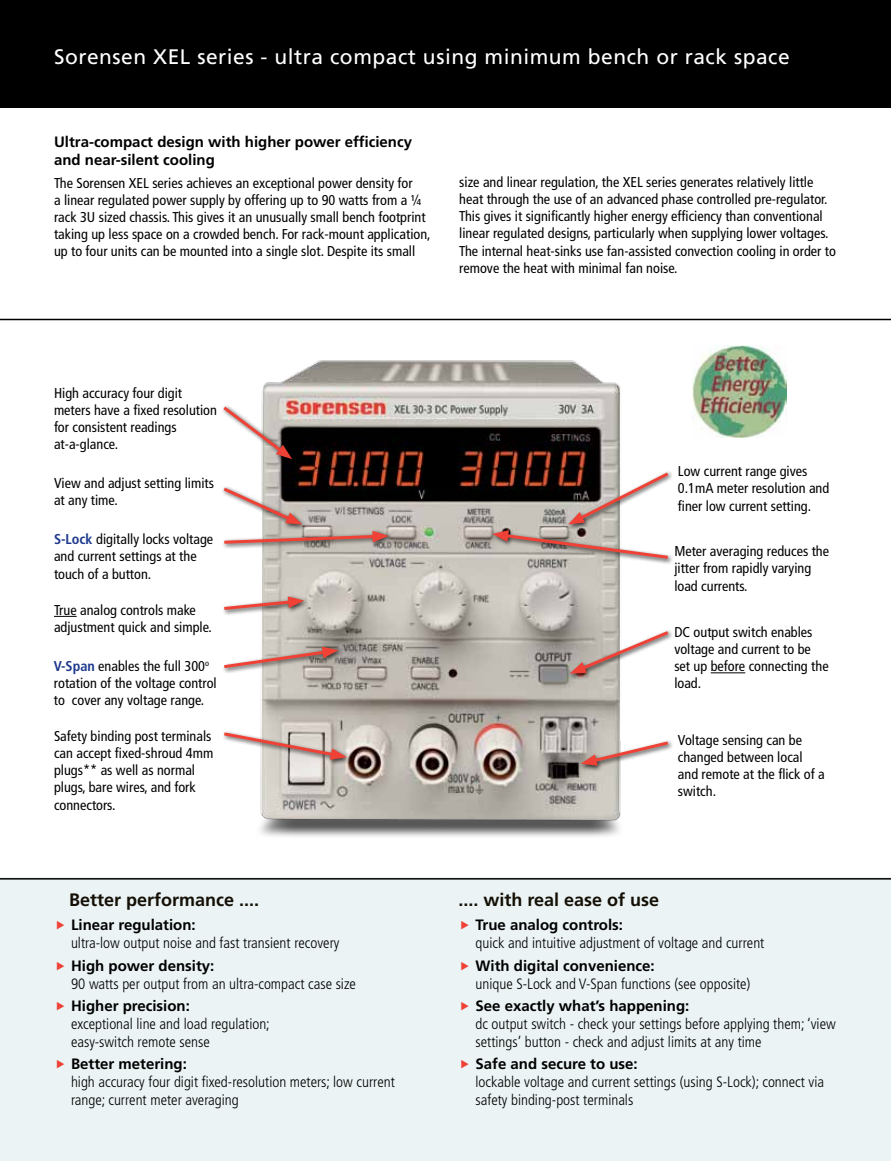
<style>
.page{position:relative;width:891px;height:1161px;background:#fff}
.page>*{position:absolute;margin:0;border:0;box-sizing:border-box;transform-origin:0 0}
.t1{font:21px "Frutiger LT Std";letter-spacing:.025em;color:#fff}
.t2{font:700 18px "Frutiger LT Std";color:#141006}
.t3{font:300 condensed 15px/18px "Frutiger LT Std";color:#000}
.t4{font:700 15px/18px "Frutiger LT Std";color:#000}
.t5{font:condensed 14.25px/17.1px "Frutiger LT Std";color:#000}
.s1{font-weight:700;color:#1e398d}
</style>
<div class="page">
<div style="left:0;top:878px;width:891px;height:283px;background:#ebf3f4"></div>
<div style="left:0;top:0;width:891px;height:108px;background:#000"></div>
<img style="left:693px;top:346px;width:93px;height:92px">
<hr style="left:711px;top:672px;width:34px;height:1px;background:#000">
<svg style="left:54px;top:616px;width:23px;height:1px"></svg>
<img style="left:260px;top:360px;width:361px;height:477px">
<div style="left:565px;top:469px;width:108px;height:61px;background:#000;opacity:.75"></div>
<div style="left:489px;top:527px;width:184px;height:37px;background:#000;opacity:.8"></div>
<svg style="left:492px;top:470px;width:180px;height:91px"></svg>
<div style="left:567px;top:628px;width:106px;height:51px;background:#000;opacity:.8"></div>
<svg style="left:570px;top:629px;width:102px;height:45px"></svg>
<div style="left:578px;top:739px;width:95px;height:33px;background:#000;opacity:.8"></div>
<svg style="left:581px;top:739px;width:90px;height:27px"></svg>
<div style="left:220px;top:403px;width:77px;height:61px;background:#000;opacity:.75"></div>
<svg style="left:220px;top:404px;width:72px;height:55px"></svg>
<div style="left:221px;top:485px;width:86px;height:45px;background:#000;opacity:.75"></div>
<svg style="left:221px;top:485px;width:81px;height:40px"></svg>
<div style="left:221px;top:528px;width:172px;height:21px;background:#000;opacity:.75"></div>
<svg style="left:221px;top:531px;width:168px;height:14px;background:#c49993"></svg>
<div style="left:221px;top:593px;width:88px;height:22px;background:#000;opacity:.75"></div>
<svg style="left:221px;top:596px;width:83px;height:16px"></svg>
<div style="left:221px;top:644px;width:123px;height:29px;background:#000;opacity:.75"></div>
<svg style="left:221px;top:647px;width:118px;height:23px"></svg>
<div style="left:221px;top:730px;width:131px;height:36px;background:#000;opacity:.75"></div>
<svg style="left:221px;top:730px;width:126px;height:30px"></svg>
<hr style="left:0;top:319px;width:891px;height:1px;background:#000">
<hr style="left:0;top:878px;width:891px;height:2px;background:#000">
<h1 class="t1" style="left:54px;top:44px;width:737px">Sorensen XEL series - ultra compact using minimum bench or rack space</h1>
<p class="t4" style="left:54px;top:133px;width:360px">Ultra-compact design with higher power efficiency and near-silent cooling</p>
<p class="t5" style="left:54px;top:174px;width:378px">The Sorensen XEL series achieves an exceptional power density for<br>a linear regulated power supply by offering up to 90 watts from a ¼ rack 3U sized chassis. This gives it an unusually small bench footprint taking up less space on a crowded bench. For rack-mount application, up to four units can be mounted into a single slot. Despite its small</p>
<p class="t5" style="left:459px;top:174px;width:378px">size and linear regulation, the XEL series generates relatively little heat through the use of an advanced phase controlled pre-regulator.<br>This gives it significantly higher energy efficiency than conventional linear regulated designs, particularly when supplying lower voltages.<br>The internal heat-sinks use fan-assisted convection cooling in order to remove the heat with minimal fan noise.</p>
<p class="t5" style="left:54px;top:384px;width:165px">High accuracy four digit meters have a fixed resolution for consistent readings at-a-glance.</p>
<p class="t5" style="left:54px;top:475px;width:162px">View and adjust setting limits at any time.</p>
<p class="t5" style="left:54px;top:531px;width:161px"><span class="s1">S-Lock</span> digitally locks voltage and current settings at the touch of a button.</p>
<p class="t5" style="left:54px;top:601px;width:159px">True analog controls make adjustment quick and simple.</p>
<p class="t5" style="left:54px;top:657px;width:164px"><span class="s1">V-Span</span> enables the full 300<sup>o </sup>rotation of the voltage control to cover any voltage range.</p>
<p class="t5" style="left:54px;top:728px;width:161px">Safety binding post terminals can accept fixed-shroud 4mm plugs** as well as normal plugs, bare wires, and fork connectors.</p>
<p class="t2" style="left:69px;top:889px;width:192px">Better performance ....</p>
<p class="t4" style="left:71px;top:916px;width:126px">Linear regulation:</p>
<p class="t3" style="left:71px;top:934px;width:270px">ultra-low output noise and fast transient recovery</p>
<p class="t4" style="left:71px;top:957px;width:145px">High power density:</p>
<p class="t3" style="left:71px;top:975px;width:286px">90 watts per output from an ultra-compact case size</p>
<p class="t4" style="left:71px;top:997px;width:120px">Higher precision:</p>
<p class="t3" style="left:71px;top:1015px;width:200px">exceptional line and load regulation; easy-switch remote sense</p>
<p class="t4" style="left:71px;top:1055px;width:117px">Better metering:</p>
<p class="t3" style="left:71px;top:1073px;width:325px">high accuracy four digit fixed-resolution meters; low current range; current meter averaging</p>
<p class="t5" style="left:678px;top:463px;width:153px">Low current range gives<br>0.1mA meter resolution and finer low current setting.</p>
<p class="t5" style="left:674px;top:543px;width:156px">Meter averaging reduces the jitter from rapidly varying load currents.</p>
<p class="t5" style="left:674px;top:624px;width:156px">DC output switch enables voltage and current to be set up before connecting the load.</p>
<p class="t5" style="left:678px;top:732px;width:148px">Voltage sensing can be changed between local and remote at the flick of a switch.</p>
<p class="t2" style="left:459px;top:889px;width:202px">.... with real ease of use</p>
<p class="t4" style="left:476px;top:916px;width:149px">True analog controls:</p>
<p class="t3" style="left:476px;top:934px;width:290px">quick and intuitive adjustment of voltage and current</p>
<p class="t4" style="left:476px;top:956px;width:181px">With digital convenience:</p>
<p class="t3" style="left:476px;top:975px;width:277px">unique S-Lock and V-Span functions (see opposite)</p>
<p class="t4" style="left:476px;top:997px;width:215px">See exactly what’s happening:</p>
<p class="t3" style="left:476px;top:1015px;width:362px">dc output switch - check your settings before applying them; ‘view settings’ button - check and adjust limits at any time</p>
<p class="t4" style="left:476px;top:1055px;width:164px">Safe and secure to use:</p>
<p class="t3" style="left:476px;top:1073px;width:350px">lockable voltage and current settings (using S-Lock); connect via safety binding-post terminals</p>
</div>
